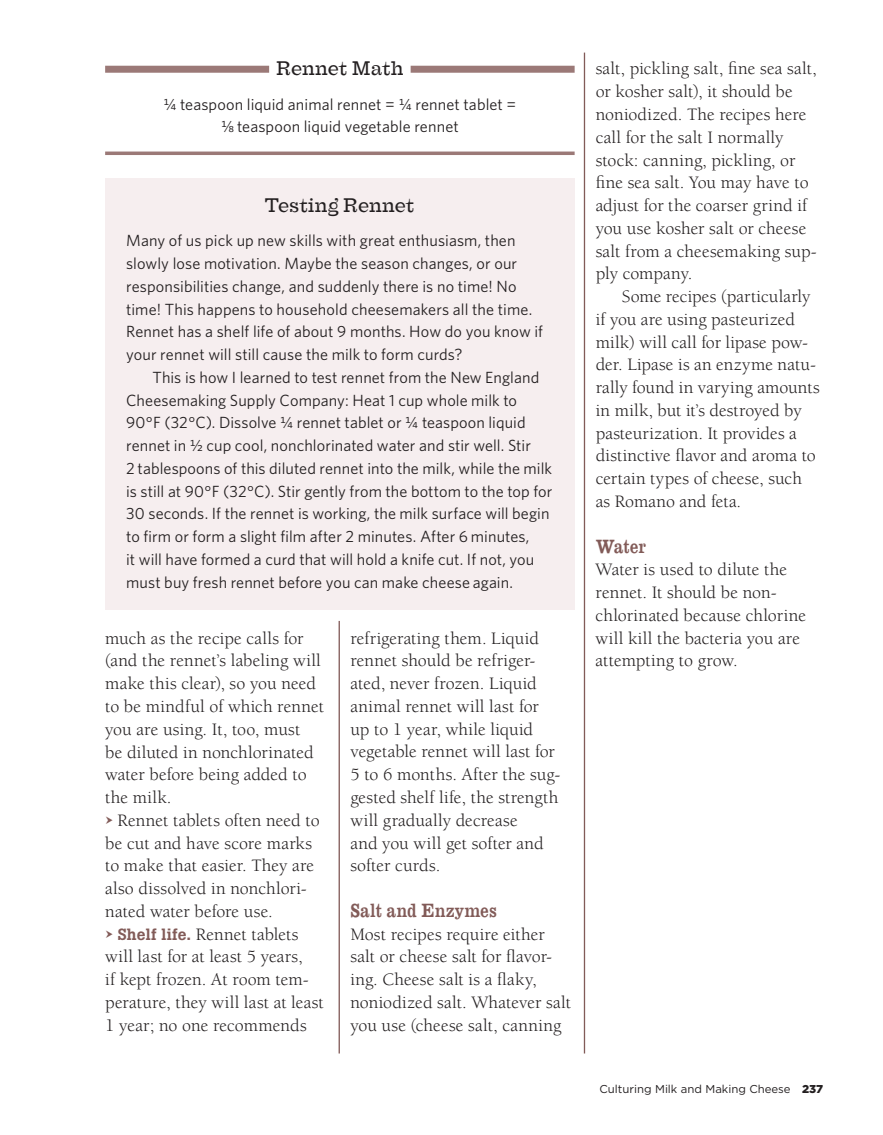
<style>
.page{position:relative;width:883px;height:1135px;background:#fff}
.page>*{position:absolute;margin:0;border:0;box-sizing:border-box;transform-origin:0 0}
.t1{font:19.25px "Farao";letter-spacing:.005em;color:#231f20}
.t2{font:19.25px "Clarendon MT Std";letter-spacing:.01em;color:#825b58}
.t3{font:17.85px/22.8px "Berkeley";letter-spacing:.005em;color:#231f20}
.t4{font:16.1px/22.8px "Whitney";letter-spacing:.005em;color:#231f20}
.t5{font:11.38px "Gotham";color:#231f20}
.s1{font-family:"Boton";font-weight:500;font-size:16.1px;color:#825b58}
.s2{font-weight:900}
</style>
<div class="page">
<div style="left:105px;top:66px;width:469px;height:7px;background:#9b7977"></div>
<div style="left:269px;top:65px;width:141px;height:10px;background:#fff"></div>
<svg style="left:105px;top:151px;width:469px;height:4px;background:#a88a89"></svg>
<div style="left:105px;top:178px;width:469px;height:431px;background:#f6eeef"></div>
<hr style="left:338px;top:620px;width:2px;height:433px;background:#825b58">
<hr style="left:583px;top:53px;width:2px;height:1000px;background:#825b58">
<p class="t1" style="left:276px;top:58px;width:129px">Rennet Math</p>
<p class="t4" style="left:163px;top:92px;width:354px;text-align:center">¼ teaspoon liquid animal rennet = ¼ rennet tablet = ⅛ teaspoon liquid vegetable rennet</p>
<p class="t1" style="left:265px;top:195px;width:151px">Testing Rennet</p>
<p class="t4" style="left:126px;top:229px;width:418px">Many of us pick up new skills with great enthusiasm, then slowly lose motivation. Maybe the season changes, or our responsibilities change, and suddenly there is no time! No time! This happens to household cheesemakers all the time.<br>Rennet has a shelf life of about 9 months. How do you know if your rennet will still cause the milk to form curds?</p>
<p class="t4" style="left:126px;top:365px;width:427px;text-indent:26px">This is how I learned to test rennet from the New England Cheesemaking Supply Company: Heat 1 cup whole milk to 90°F (32°C). Dissolve ¼ rennet tablet or ¼ teaspoon liquid rennet in ½ cup cool, nonchlorinated water and stir well. Stir<br>2 tablespoons of this diluted rennet into the milk, while the milk is still at 90°F (32°C). Stir gently from the bottom to the top for 30 seconds. If the rennet is working, the milk surface will begin to firm or form a slight film after 2 minutes. After 6 minutes,<br>it will have formed a curd that will hold a knife cut. If not, you must buy fresh rennet before you can make cheese again.</p>
<p class="t3" style="left:105px;top:627px;width:220px">much as the recipe calls for (and the rennet’s labeling will make this clear), so you need to be mindful of which rennet you are using. It, too, must<br>be diluted in nonchlorinated water before being added to the milk.</p>
<p class="t3" style="left:105px;top:809px;width:216px;text-indent:12px">Rennet tablets often need to be cut and have score marks to make that easier. They are also dissolved in nonchlori&shy;nated water before use.</p>
<p class="t3" style="left:105px;top:922px;width:220px;text-indent:12px"><span class="s1">Shelf life.</span> Rennet tablets will last for at least 5 years,<br>if kept frozen. At room tem&shy;perature, they will last at least<br>1 year; no one recommends</p>
<p class="t3" style="left:350px;top:627px;width:211px">refrigerating them. Liquid rennet should be refriger&shy;ated, never frozen. Liquid animal rennet will last for up to 1 year, while liquid vegetable rennet will last for<br>5 to 6 months. After the sug&shy;gested shelf life, the strength will gradually decrease<br>and you will get softer and softer curds.</p>
<p class="t2" style="left:350px;top:898px;width:148px">Salt and Enzymes</p>
<p class="t3" style="left:350px;top:922px;width:222px">Most recipes require either salt or cheese salt for flavor&shy;ing. Cheese salt is a flaky, noniodized salt. Whatever salt you use (cheese salt, canning</p>
<p class="t3" style="left:595px;top:58px;width:223px">salt, pickling salt, fine sea salt, or kosher salt), it should be noniodized. The recipes here call for the salt I normally stock: canning, pickling, or fine sea salt. You may have to adjust for the coarser grind if you use kosher salt or cheese salt from a cheesemaking sup&shy;ply company.</p>
<p class="t3" style="left:595px;top:285px;width:226px;text-indent:26px">Some recipes (particularly if you are using pasteurized milk) will call for lipase pow&shy;der. Lipase is an enzyme natu&shy;rally found in varying amounts in milk, but it’s destroyed by pasteurization. It provides a distinctive flavor and aroma to certain types of cheese, such as Romano and feta.</p>
<p class="t2" style="left:595px;top:534px;width:52px">Water</p>
<p class="t3" style="left:595px;top:558px;width:212px">Water is used to dilute the rennet. It should be non&shy;chlorinated because chlorine will kill the bacteria you are attempting to grow.</p>
<p class="t5" style="left:599px;top:1081px;width:225px">Culturing Milk and Making Cheese <span class="s2">237</span></p>
</div>
